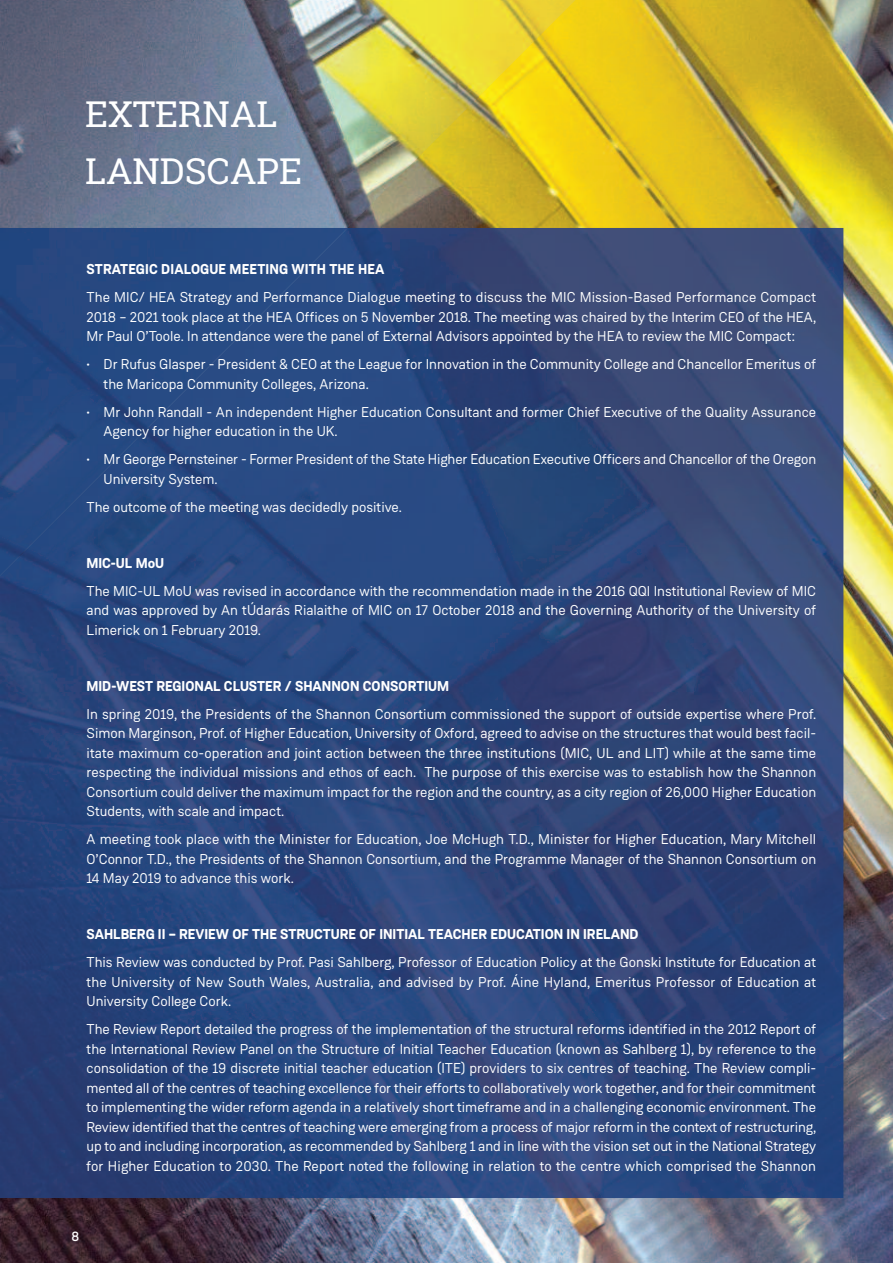
<style>
.page{position:relative;width:893px;height:1263px;background:#fff}
.page>*{position:absolute;margin:0;border:0;box-sizing:border-box;transform-origin:0 0}
.t1{font:36px/57px "Roboto Slab";color:#fff}
.t2{font:14.25px/19.5px "Weissenhof Grotesk";color:#fff;text-align:justify}
.t3{font:700 14.25px "Weissenhof Grotesk";color:#fff}
.t4{font:500 13.5px "Weissenhof Grotesk";color:#fff}
</style>
<div class="page">
<img style="left:0;top:0;width:893px;height:1263px">
<img style="left:0;top:0;width:576px;height:228px">
<img style="left:0;top:228px;width:843px;height:970px">
<img style="left:0;top:228px;width:348px;height:348px">
<h1 class="t1" style="left:85px;top:86px;width:219px">EXTERNAL<br>LANDSCAPE</h1>
<p class="t3" style="left:87px;top:264px;width:299px">STRATEGIC DIALOGUE MEETING wITH THE HEA</p>
<p class="t2" style="left:87px;top:289px;width:731px">The MIC/ HEA Strategy and Performance Dialogue meeting to discuss the MIC Mission-Based Performance Compact 2018 – 2021 took place at the HEA Offices on 5 November 2018. The meeting was chaired by the Interim CEO of the HEA, Mr Paul O’Toole. In attendance were the panel of External Advisors appointed by the HEA to review the MIC Compact:</p>
<p class="t2" style="left:104px;top:356px;width:714px;text-indent:-17px">• Dr Rufus Glasper - President &amp; CEO at the League for Innovation in the Community College and Chancellor Emeritus of the Maricopa Community Colleges, Arizona.</p>
<p class="t2" style="left:104px;top:403px;width:714px;text-indent:-17px">• Mr John Randall - An independent Higher Education Consultant and former Chief Executive of the Quality Assurance<br>Agency for higher education in the UK.</p>
<p class="t2" style="left:104px;top:451px;width:714px;text-indent:-17px">• Mr George Pernsteiner - Former President of the State Higher Education Executive Officers and Chancellor of the Oregon<br>University System.</p>
<p class="t2" style="left:87px;top:498px;width:317px">The outcome of the meeting was decidedly positive.</p>
<p class="t3" style="left:87px;top:558px;width:79px">MIC-UL MoU</p>
<p class="t2" style="left:87px;top:582px;width:731px">The MIC-UL MoU was revised in accordance with the recommendation made in the 2016 QQI Institutional Review of MIC and was approved by An tÚdarás Rialaithe of MIC on 17 October 2018 and the Governing Authority of the University of Limerick on 1 February 2019.</p>
<p class="t3" style="left:87px;top:681px;width:364px">MID-WEST REGIONAL CLUSTER / SHANNON CONSORTIUM</p>
<p class="t2" style="left:87px;top:705px;width:731px">In spring 2019, the Presidents of the Shannon Consortium commissioned the support of outside expertise where Prof.<br>Simon Marginson, Prof. of Higher Education, University of Oxford, agreed to advise on the structures that would best facil&shy;itate maximum co-operation and joint action between the three institutions (MIC, UL and LIT) while at the same time respecting the individual missions and ethos of each. The purpose of this exercise was to establish how the Shannon Consortium could deliver the maximum impact for the region and the country, as a city region of 26,000 Higher Education Students, with scale and impact.</p>
<p class="t2" style="left:87px;top:831px;width:731px">A meeting took place with the Minister for Education, Joe McHugh T.D., Minister for Higher Education, Mary Mitchell O’Connor T.D., the Presidents of the Shannon Consortium, and the Programme Manager of the Shannon Consortium on 14 May 2019 to advance this work.</p>
<p class="t3" style="left:87px;top:929px;width:553px">SAHLBERG II – REVIEW OF THE STRUCTURE OF INITIAL TEACHER EDUCATION IN IRELAND</p>
<p class="t2" style="left:87px;top:954px;width:731px">This Review was conducted by Prof. Pasi Sahlberg, Professor of Education Policy at the Gonski Institute for Education at the University of New South Wales, Australia, and advised by Prof. Áine Hyland, Emeritus Professor of Education at University College Cork.</p>
<p class="t2" style="left:86px;top:1021px;width:731px">The Review Report detailed the progress of the implementation of the structural reforms identified in the 2012 Report of the International Review Panel on the Structure of Initial Teacher Education (known as Sahlberg 1), by reference to the consolidation of the 19 discrete initial teacher education (ITE) providers to six centres of teaching. The Review compli&shy;mented all of the centres of teaching excellence for their efforts to collaboratively work together, and for their commitment to implementing the wider reform agenda in a relatively short timeframe and in a challenging economic environment. The Review identified that the centres of teaching were emerging from a process of major reform in the context of restructuring, up to and including incorporation, as recommended by Sahlberg 1 and in line with the vision set out in the National Strategy for Higher Education to 2030. The Report noted the following in relation to the centre which comprised the Shannon</p>
<p class="t4" style="left:71px;top:1232px;width:9px">8</p>
</div>
